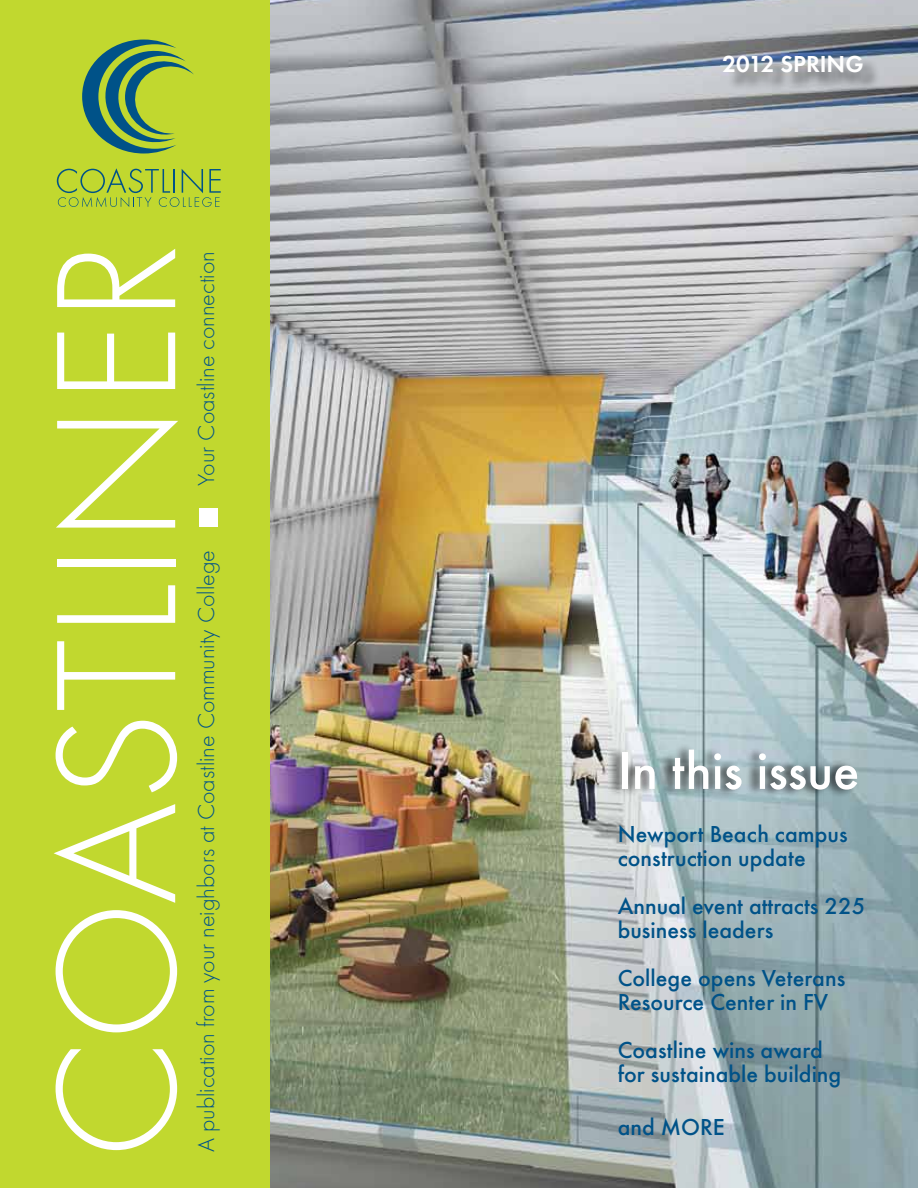
<style>
.page{position:relative;width:918px;height:1188px;background:#fff}
.page>*{position:absolute;margin:0;border:0;box-sizing:border-box;transform-origin:0 0}
.t1{font:300 177px "Futura T";color:#fff}
.t2{font:500 54px "Futura T";color:#fff}
.t3{font:500 24px/24px "Futura T";color:#005288}
.t4{font:300 24px "Futura T";color:#005288}
.t5{font:600 24px "Futura T";color:#fff}
</style>
<div class="page">
<img style="left:270px;top:0;width:648px;height:1188px">
<div style="left:0;top:0;width:270px;height:1188px;background:#c1d82f"></div>
<svg style="left:57px;top:168px;width:164px;height:39px"></svg>
<svg style="left:82px;top:40px;width:112px;height:114px"></svg>
<div style="left:199px;top:509px;width:18px;height:18px;background:#fff"></div>
<div style="left:726px;top:58px;width:155px;height:33px;background:#000;opacity:.5"></div>
<div style="left:607px;top:743px;width:252px;height:55px;background:#000;opacity:.75"></div>
<h1 class="t1" style="left:13px;top:1160px;width:921px;rotate:-90deg">COASTLINER</h1>
<p class="t4" style="left:192px;top:486px;width:236px;rotate:-90deg">Your Coastline connection</p>
<p class="t4" style="left:192px;top:1152px;width:604px;rotate:-90deg">A publication from your neighbors at Coastline Community College</p>
<p class="t5" style="left:723px;top:50px;width:143px">2012 SPRING</p>
<h2 class="t2" style="left:618px;top:739px;width:243px">In this issue</h2>
<p class="t3" style="left:618px;top:821px;width:232px">Newport Beach campus construction update</p>
<p class="t3" style="left:618px;top:893px;width:249px">Annual event attracts 225 business leaders</p>
<p class="t3" style="left:618px;top:965px;width:229px">College opens Veterans<br>Resource Center in FV</p>
<p class="t3" style="left:618px;top:1037px;width:225px">Coastline wins award for sustainable building</p>
<p class="t3" style="left:618px;top:1114px;width:109px">and MORE</p>
</div>
